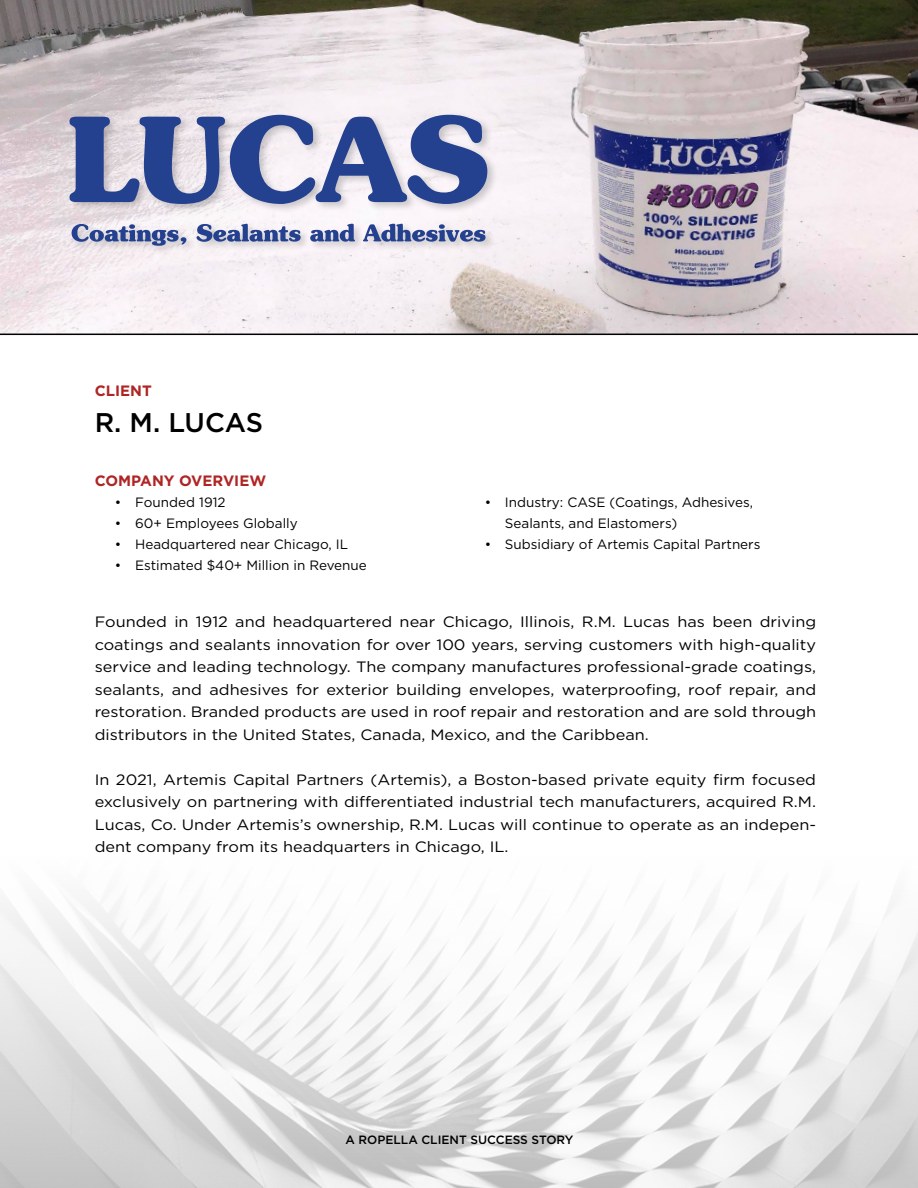
<style>
.page{position:relative;width:918px;height:1188px;background:#fff}
.page>*{position:absolute;margin:0;border:0;box-sizing:border-box;transform-origin:0 0}
.t1{font:500 27px "Gotham";letter-spacing:-.005em;color:#000}
.t2{font:15px/22.5px "Gotham";color:#000;text-align:justify;scale:1.09 1}
.t3{font:700 15px "Gotham";color:#ae2524}
.t4{font:13.5px/21px "Gotham";color:#000}
.t5{font:500 12px "Gotham";color:#000}
</style>
<div class="page">
<img style="left:0;top:903px;width:918px;height:285px">
<svg style="left:0;top:0;width:918px;height:335px"></svg>
<div style="left:67px;top:112px;width:431px;height:144px;background:#000;opacity:.19"></div>
<svg style="left:72px;top:224px;width:114px;height:22px;background:#9da4c4"></svg>
<svg style="left:197px;top:224px;width:104px;height:18px"></svg>
<svg style="left:310px;top:224px;width:45px;height:18px"></svg>
<svg style="left:363px;top:224px;width:123px;height:18px"></svg>
<svg style="left:70px;top:115px;width:417px;height:89px"></svg>
<p class="t3" style="left:95px;top:381px;width:59px">CLIENT</p>
<h1 class="t1" style="left:95px;top:405px;width:170px">R. M. LUCAS</h1>
<p class="t3" style="left:95px;top:471px;width:173px">COMPANY OVERVIEW</p>
<p class="t4" style="left:115px;top:491px;width:112px">• Founded 1912</p>
<p class="t4" style="left:115px;top:512px;width:184px">• 60+ Employees Globally</p>
<p class="t4" style="left:115px;top:533px;width:235px">• Headquartered near Chicago, IL</p>
<p class="t4" style="left:115px;top:554px;width:253px">• Estimated $40+ Million in Revenue</p>
<p class="t4" style="left:505px;top:491px;width:250px;text-indent:-20px">• Industry: CASE (Coatings, Adhesives,<br>Sealants, and Elastomers)</p>
<p class="t4" style="left:485px;top:533px;width:277px">• Subsidiary of Artemis Capital Partners</p>
<p class="t2" style="left:95px;top:610px;width:663px">Founded in 1912 and headquartered near Chicago, Illinois, R.M. Lucas has been driving coatings and sealants innovation for over 100 years, serving customers with high-quality service and leading technology. The company manufactures professional-grade coatings, sealants, and adhesives for exterior building envelopes, waterproofing, roof repair, and restoration. Branded products are used in roof repair and restoration and are sold through distributors in the United States, Canada, Mexico, and the Caribbean.</p>
<p class="t2" style="left:95px;top:768px;width:663px">In 2021, Artemis Capital Partners (Artemis), a Boston-based private equity firm focused exclusively on partnering with differentiated industrial tech manufacturers, acquired R.M.<br>Lucas, Co. Under Artemis’s ownership, R.M. Lucas will continue to operate as an indepen&shy;dent company from its headquarters in Chicago, IL.</p>
<p class="t5" style="left:346px;top:1132px;width:230px">A ROPELLA CLIENT SUCCESS STORY</p>
</div>
